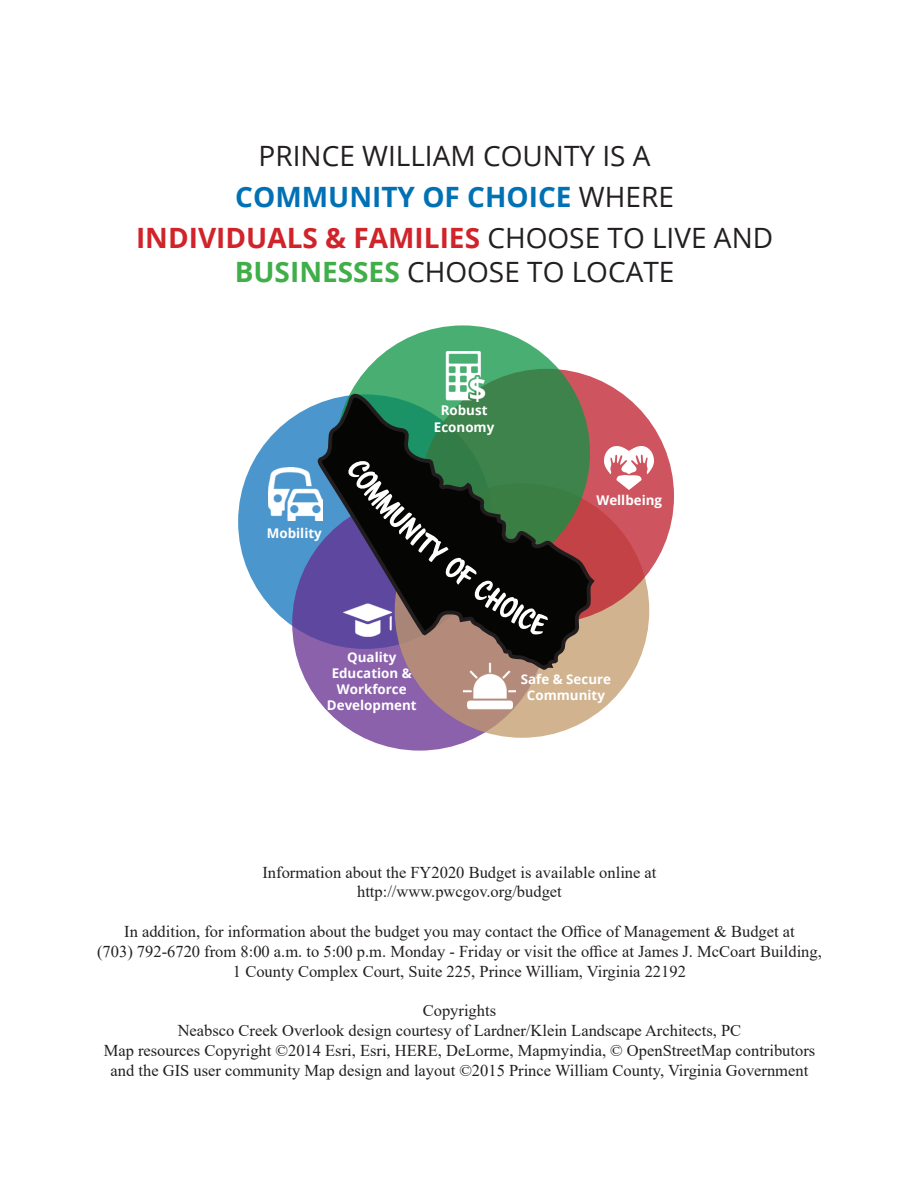
<style>
.page{position:relative;width:918px;height:1188px;background:#fff}
.page>*{position:absolute;margin:0;border:0;box-sizing:border-box;transform-origin:0 0}
.t1{font:28.05px/41.2px "Open Sans";color:#231f20;text-align:center}
.t2{font:16.5px/19.8px "Times New Roman";color:#231f20;text-align:center}
.t3{font:700 13.35px/16px "Open Sans";color:#fff;text-align:center}
.s1{font-weight:700;color:#0071b4}
.s2{font-weight:700;color:#d1232a}
.s3{font-weight:700;color:#40ae49}
</style>
<div class="page">
<div style="left:238px;top:394px;width:255px;height:255px;background:#4b96cc;border-radius:50%"></div>
<svg style="left:292px;top:496px;width:255px;height:255px;fill:#8b61ac"></svg>
<svg style="left:395px;top:483px;width:254px;height:255px;fill:#d2b390"></svg>
<svg style="left:419px;top:369px;width:255px;height:254px;fill:#ce5560"></svg>
<svg style="left:335px;top:325px;width:255px;height:255px;fill:#49ae72"></svg>
<svg style="left:315px;top:376px;width:282px;height:297px"></svg>
<img style="left:605px;top:444px;width:49px;height:49px">
<img style="left:343px;top:596px;width:49px;height:49px">
<img style="left:464px;top:659px;width:52px;height:54px">
<img style="left:441px;top:352px;width:49px;height:49px">
<img style="left:268px;top:467px;width:54px;height:54px">
<svg style="left:347px;top:460px;width:201px;height:175px"></svg>
<h1 class="t1" style="left:136px;top:134px;width:639px">PRINCE WILLIAM COUNTY IS A<br><span class="s1">COMMUNITY OF CHOICE</span> WHERE<br><span class="s2">INDIVIDUALS &amp; FAMILIES</span> CHOOSE TO LIVE AND</h1>
<h1 class="t1" style="left:235px;top:250px;width:441px"><span class="s3">BUSINESSES</span> CHOOSE TO LOCATE</h1>
<p class="t3" style="left:267px;top:525px;width:56px">Mobility</p>
<p class="t3" style="left:434px;top:402px;width:62px">Robust<br>Economy</p>
<p class="t3" style="left:596px;top:492px;width:67px">Wellbeing</p>
<p class="t3" style="left:327px;top:648px;width:91px">Quality<br>Education &amp;<br>Workforce<br>Development</p>
<p class="t3" style="left:521px;top:671px;width:92px">Safe &amp; Secure<br>Community</p>
<p class="t2" style="left:262px;top:862px;width:396px">Information about the FY2020 Budget is available online at http://www.pwcgov.org/budget</p>
<p class="t2" style="left:97px;top:921px;width:726px">In addition, for information about the budget you may contact the Office of Management &amp; Budget at<br>(703) 792-6720 from 8:00 a.m. to 5:00 p.m. Monday - Friday or visit the office at James J. McCoart Building,<br>1 County Complex Court, Suite 225, Prince William, Virginia 22192</p>
<p class="t2" style="left:104px;top:1000px;width:713px">Copyrights<br>Neabsco Creek Overlook design courtesy of Lardner/Klein Landscape Architects, PC<br>Map resources Copyright ©2014 Esri, Esri, HERE, DeLorme, Mapmyindia, © OpenStreetMap contributors and the GIS user community Map design and layout ©2015 Prince William County, Virginia Government</p>
</div>
